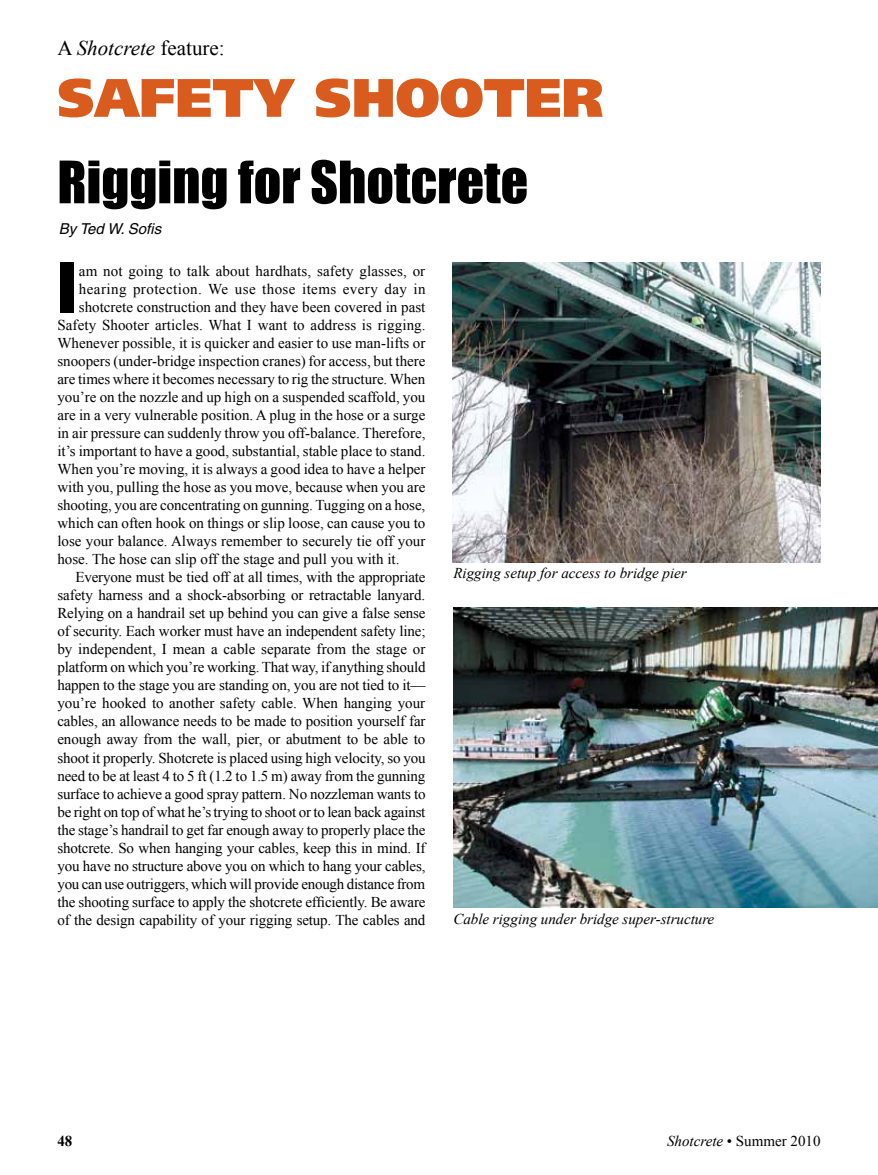
<style>
.page{position:relative;width:878px;height:1175px;background:#fff}
.page>*{position:absolute;margin:0;border:0;box-sizing:border-box;transform-origin:0 0}
.t1{font:63.6px "Impact";color:#000}
.t2{font:54px "Impact";color:#000}
.t3{font:900 54px "Frutiger";color:#d95b1e}
.t4{font:21px "Times New Roman";color:#000}
.t5{font:15px "Times New Roman";letter-spacing:-.005em;color:#000}
.t6{font:italic 15px "Times New Roman";color:#000}
.t7{font:15px "Times New Roman";letter-spacing:.03em;color:#000}
.t8{font:italic 15px "Helvetica";color:#000}
.t9{font:700 15px "Times New Roman";color:#000}
.s1{font-style:italic}
</style>
<div class="page">
<img style="left:452px;top:262px;width:368px;height:300px">
<img style="left:453px;top:608px;width:425px;height:299px">
<h3 class="t4" style="left:57px;top:34px;width:169px">A <span class="s1">Shotcrete</span> feature:</h3>
<h2 class="t3" style="left:57px;top:65px;width:548px">SAFETY SHOOTER</h2>
<h2 class="t2" style="left:57px;top:140px;width:472px">Rigging for Shotcrete</h2>
<p class="t8" style="left:59px;top:220px;width:104px">By Ted W. Sofis</p>
<h1 class="t1" style="left:57px;top:238px;width:20px">I</h1>
<p class="t5" style="left:79px;top:261px;width:348px">am not going to talk about hardhats, safety glasses, or</p>
<p class="t7" style="left:79px;top:279px;width:348px">hearing protection. We use those items every day in</p>
<p class="t5" style="left:79px;top:297px;width:348px">shotcrete construction and they have been covered in past</p>
<p class="t5" style="left:57px;top:315px;width:370px">Safety Shooter articles. What I want to address is rigging.</p>
<p class="t5" style="left:57px;top:333px;width:369px">Whenever possible, it is quicker and easier to use man-lifts or</p>
<p class="t5" style="left:57px;top:351px;width:369px">snoopers (under-bridge inspection cranes) for access, but there</p>
<p class="t5" style="left:57px;top:369px;width:369px">are times where it becomes necessary to rig the structure. When</p>
<p class="t5" style="left:57px;top:387px;width:369px">you’re on the nozzle and up high on a suspended scaffold, you</p>
<p class="t5" style="left:57px;top:405px;width:369px">are in a very vulnerable position. A plug in the hose or a surge</p>
<p class="t5" style="left:57px;top:423px;width:369px">in air pressure can suddenly throw you off-balance. Therefore,</p>
<p class="t5" style="left:57px;top:441px;width:369px">it’s important to have a good, substantial, stable place to stand.</p>
<p class="t5" style="left:57px;top:459px;width:369px">When you’re moving, it is always a good idea to have a helper</p>
<p class="t5" style="left:57px;top:477px;width:369px">with you, pulling the hose as you move, because when you are</p>
<p class="t5" style="left:57px;top:495px;width:369px">shooting, you are concentrating on gunning. Tugging on a hose,</p>
<p class="t5" style="left:57px;top:513px;width:369px">which can often hook on things or slip loose, can cause you to</p>
<p class="t5" style="left:57px;top:531px;width:369px">lose your balance. Always remember to securely tie off your</p>
<p class="t5" style="left:57px;top:549px;width:343px">hose. The hose can slip off the stage and pull you with it.</p>
<p class="t5" style="left:75px;top:567px;width:351px">Everyone must be tied off at all times, with the appropriate</p>
<p class="t5" style="left:57px;top:585px;width:369px">safety harness and a shock-absorbing or retractable lanyard.</p>
<p class="t5" style="left:57px;top:603px;width:369px">Relying on a handrail set up behind you can give a false sense</p>
<p class="t5" style="left:57px;top:621px;width:369px">of security. Each worker must have an independent safety line;</p>
<p class="t5" style="left:57px;top:639px;width:369px">by independent, I mean a cable separate from the stage or</p>
<p class="t5" style="left:57px;top:657px;width:370px">platform on which you’re working. That way, if anything should</p>
<p class="t5" style="left:57px;top:675px;width:369px">happen to the stage you are standing on, you are not tied to it—</p>
<p class="t5" style="left:57px;top:693px;width:369px">you’re hooked to another safety cable. When hanging your</p>
<p class="t5" style="left:57px;top:711px;width:369px">cables, an allowance needs to be made to position yourself far</p>
<p class="t5" style="left:57px;top:729px;width:369px">enough away from the wall, pier, or abutment to be able to</p>
<p class="t5" style="left:57px;top:747px;width:369px">shoot it properly. Shotcrete is placed using high velocity, so you</p>
<p class="t5" style="left:57px;top:765px;width:369px">need to be at least 4 to 5 ft (1.2 to 1.5 m) away from the gunning</p>
<p class="t5" style="left:57px;top:783px;width:369px">surface to achieve a good spray pattern. No nozzleman wants to</p>
<p class="t5" style="left:57px;top:801px;width:369px">be right on top of what he’s trying to shoot or to lean back against</p>
<p class="t5" style="left:57px;top:819px;width:369px">the stage’s handrail to get far enough away to properly place the</p>
<p class="t5" style="left:57px;top:837px;width:369px">shotcrete. So when hanging your cables, keep this in mind. If</p>
<p class="t5" style="left:57px;top:855px;width:369px">you have no structure above you on which to hang your cables,</p>
<p class="t5" style="left:57px;top:873px;width:369px">you can use outriggers, which will provide enough distance from</p>
<p class="t5" style="left:57px;top:891px;width:369px">the shooting surface to apply the shotcrete efficiently. Be aware</p>
<p class="t5" style="left:57px;top:909px;width:369px">of the design capability of your rigging setup. The cables and</p>
<p class="t6" style="left:453px;top:563px;width:235px">Rigging setup for access to bridge pier</p>
<p class="t6" style="left:453px;top:909px;width:262px">Cable rigging under bridge super-structure</p>
<p class="t9" style="left:57px;top:1130px;width:16px">48</p>
<p class="t5" style="left:667px;top:1130px;width:155px"><span class="s1">Shotcrete</span> • Summer 2010</p>
</div>
